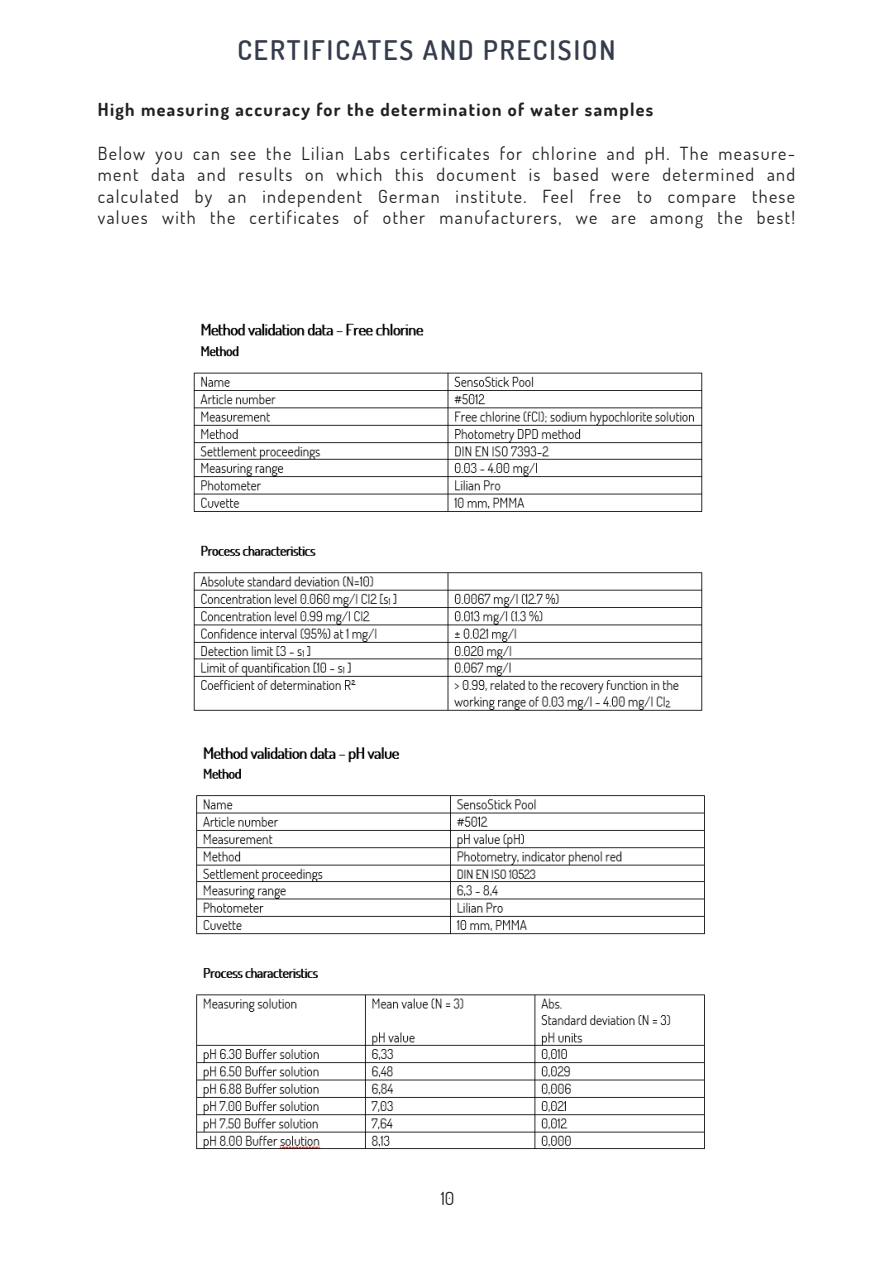
<style>
.page{position:relative;width:893px;height:1263px;background:#fff}
.page>*{position:absolute;margin:0;border:0;box-sizing:border-box;transform-origin:0 0}
.t1{font:600 27px "Dosis";letter-spacing:.075em;color:#353c4c}
.t2{font:18px/21.6px "Dosis";letter-spacing:.075em;color:#231f20;text-align:justify}
.t3{font:700 18px "Dosis";letter-spacing:.075em;color:#231f20}
</style>
<div class="page">
<img style="left:193px;top:323px;width:510px;height:388px">
<img style="left:196px;top:747px;width:509px;height:403px">
<h1 class="t1" style="left:237px;top:33px;width:380px">CERTIFICATES AND PRECISION</h1>
<p class="t3" style="left:98px;top:98px;width:557px">High measuring accuracy for the determination of water samples</p>
<p class="t2" style="left:98px;top:142px;width:699px">Below you can see the Lilian Labs certificates for chlorine and pH. The measure&shy;ment data and results on which this document is based were determined and calculated by an independent German institute. Feel free to compare these values with the certificates of other manufacturers, we are among the best!</p>
<p class="t2" style="left:441px;top:1187px;width:15px">10</p>
</div>
